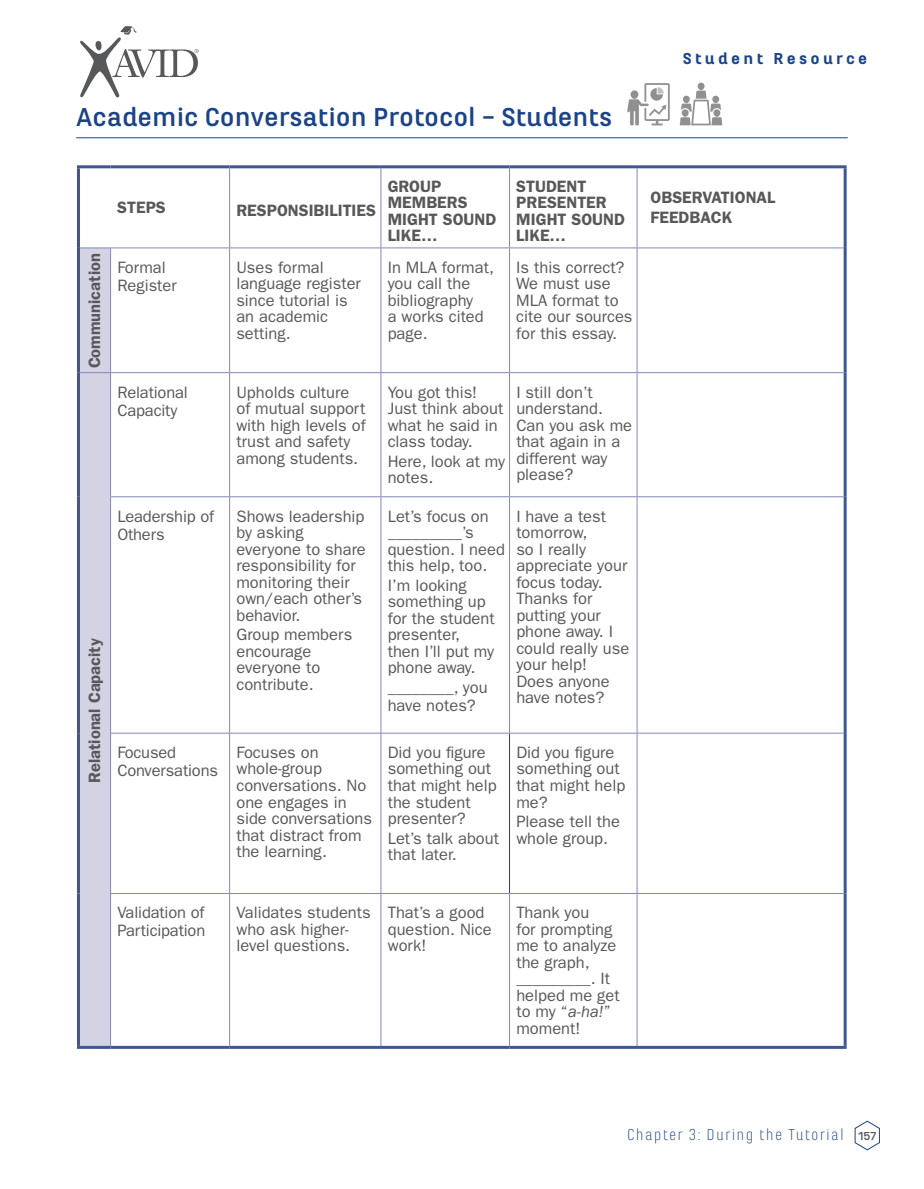
<style>
.page{position:relative;width:924px;height:1189px;background:#fff}
.page>*{position:absolute;margin:0;border:0;box-sizing:border-box;transform-origin:0 0}
.t1{font:700 27px "Marianina X Wd FY";color:#1b4387}
.t2{font:16.5px/16.5px "ITC Franklin Gothic Std";color:#57585a}
.t3{font:600 16.5px/16.5px "ITC Franklin Gothic Std";color:#57585a}
.t4{font:300 16.5px "Marianina Wd FY";letter-spacing:.075em;color:#1b4387}
.t5{font:900 16.5px "Marianina X Wd FY";letter-spacing:.2em;color:#1b4387}
.t6{font:700 12px "Marianina X Wd FY";color:#57585a}
.s1{font-family:"Franklin Gothic";font-style:italic}
</style>
<div class="page">
<svg style="left:854px;top:1120px;width:26px;height:30px"></svg>
<div style="left:80px;top:248px;width:30px;height:798px;background:#d3d3e4"></div>
<hr style="left:229px;top:168px;width:1px;height:79px;background:#8388b6">
<hr style="left:380px;top:168px;width:1px;height:79px;background:#8388b6">
<hr style="left:636px;top:168px;width:1px;height:79px;background:#8388b6">
<hr style="left:229px;top:248px;width:1px;height:124px;background:#8388b6">
<hr style="left:380px;top:248px;width:1px;height:124px;background:#8388b6">
<hr style="left:229px;top:373px;width:1px;height:123px;background:#8388b6">
<hr style="left:380px;top:373px;width:1px;height:123px;background:#8388b6">
<hr style="left:229px;top:497px;width:1px;height:236px;background:#8388b6">
<hr style="left:380px;top:497px;width:1px;height:236px;background:#8388b6">
<hr style="left:229px;top:733px;width:1px;height:160px;background:#8388b6">
<hr style="left:380px;top:733px;width:1px;height:160px;background:#8388b6">
<hr style="left:229px;top:894px;width:1px;height:152px;background:#8388b6">
<hr style="left:380px;top:894px;width:1px;height:152px;background:#8388b6">
<hr style="left:636px;top:894px;width:1px;height:152px;background:#8388b6">
<hr style="left:509px;top:168px;width:1px;height:79px;background:#8388b6">
<hr style="left:80px;top:247px;width:30px;height:1px;background:#8388b6">
<hr style="left:110px;top:247px;width:119px;height:1px;background:#8388b6">
<hr style="left:110px;top:248px;width:1px;height:124px;background:#8388b6">
<hr style="left:229px;top:247px;width:152px;height:1px;background:#8388b6">
<hr style="left:381px;top:247px;width:128px;height:1px;background:#8388b6">
<hr style="left:509px;top:247px;width:128px;height:1px;background:#8388b6">
<hr style="left:509px;top:248px;width:1px;height:124px;background:#8388b6">
<hr style="left:637px;top:247px;width:206px;height:1px;background:#8388b6">
<hr style="left:636px;top:248px;width:1px;height:124px;background:#8388b6">
<hr style="left:80px;top:372px;width:30px;height:1px;background:#8388b6">
<hr style="left:110px;top:372px;width:119px;height:1px;background:#8388b6">
<hr style="left:110px;top:373px;width:1px;height:123px;background:#8388b6">
<hr style="left:229px;top:372px;width:152px;height:1px;background:#8388b6">
<hr style="left:381px;top:372px;width:128px;height:1px;background:#8388b6">
<hr style="left:509px;top:372px;width:128px;height:1px;background:#8388b6">
<hr style="left:509px;top:373px;width:1px;height:123px;background:#8388b6">
<hr style="left:637px;top:372px;width:206px;height:1px;background:#8388b6">
<hr style="left:636px;top:373px;width:1px;height:123px;background:#8388b6">
<hr style="left:110px;top:496px;width:119px;height:1px;background:#8388b6">
<hr style="left:110px;top:497px;width:1px;height:236px;background:#8388b6">
<hr style="left:229px;top:496px;width:152px;height:1px;background:#8388b6">
<hr style="left:381px;top:496px;width:128px;height:1px;background:#8388b6">
<hr style="left:509px;top:496px;width:128px;height:1px;background:#8388b6">
<hr style="left:509px;top:497px;width:1px;height:236px;background:#8388b6">
<hr style="left:637px;top:496px;width:206px;height:1px;background:#8388b6">
<hr style="left:636px;top:497px;width:1px;height:236px;background:#8388b6">
<hr style="left:110px;top:733px;width:1px;height:160px;background:#8388b6">
<hr style="left:636px;top:733px;width:207px;height:1px;background:#8388b6">
<hr style="left:636px;top:733px;width:1px;height:160px;background:#8388b6">
<hr style="left:110px;top:893px;width:119px;height:1px;background:#8388b6">
<hr style="left:110px;top:894px;width:1px;height:152px;background:#8388b6">
<hr style="left:229px;top:893px;width:152px;height:1px;background:#8388b6">
<hr style="left:381px;top:893px;width:128px;height:1px;background:#8388b6">
<hr style="left:509px;top:893px;width:128px;height:1px;background:#8388b6">
<hr style="left:509px;top:894px;width:1px;height:152px;background:#8388b6">
<hr style="left:637px;top:893px;width:206px;height:1px;background:#8388b6">
<hr style="left:509px;top:733px;width:1px;height:160px;background:#1b4387">
<hr style="left:77px;top:165px;width:33px;height:3px;background:#3f5693">
<hr style="left:77px;top:168px;width:3px;height:80px;background:#3f5693">
<hr style="left:110px;top:165px;width:119px;height:3px;background:#3f5693">
<hr style="left:229px;top:165px;width:152px;height:3px;background:#3f5693">
<hr style="left:381px;top:165px;width:128px;height:3px;background:#3f5693">
<hr style="left:509px;top:165px;width:128px;height:3px;background:#3f5693">
<hr style="left:637px;top:165px;width:209px;height:3px;background:#3f5693">
<hr style="left:843px;top:168px;width:3px;height:80px;background:#3f5693">
<hr style="left:77px;top:248px;width:3px;height:125px;background:#3f5693">
<hr style="left:843px;top:248px;width:3px;height:125px;background:#3f5693">
<hr style="left:77px;top:373px;width:3px;height:124px;background:#3f5693">
<hr style="left:843px;top:373px;width:3px;height:124px;background:#3f5693">
<hr style="left:77px;top:497px;width:3px;height:236px;background:#3f5693">
<hr style="left:843px;top:497px;width:3px;height:236px;background:#3f5693">
<hr style="left:77px;top:733px;width:3px;height:160px;background:#3f5693">
<hr style="left:843px;top:733px;width:3px;height:160px;background:#3f5693">
<hr style="left:77px;top:893px;width:3px;height:153px;background:#3f5693">
<hr style="left:843px;top:893px;width:3px;height:153px;background:#3f5693">
<hr style="left:77px;top:1046px;width:33px;height:3px;background:#3f5693">
<hr style="left:110px;top:1046px;width:119px;height:3px;background:#3f5693">
<hr style="left:229px;top:1046px;width:152px;height:3px;background:#3f5693">
<hr style="left:381px;top:1046px;width:128px;height:3px;background:#3f5693">
<hr style="left:509px;top:1046px;width:128px;height:3px;background:#3f5693">
<hr style="left:637px;top:1046px;width:209px;height:3px;background:#3f5693">
<hr style="left:111px;top:733px;width:118px;height:1px;background:#8388b6">
<hr style="left:229px;top:733px;width:152px;height:1px;background:#8388b6">
<hr style="left:381px;top:733px;width:128px;height:1px;background:#8388b6">
<hr style="left:509px;top:733px;width:127px;height:1px;background:#8388b6">
<svg style="left:627px;top:83px;width:42px;height:42px"></svg>
<svg style="left:697px;top:83px;width:7px;height:7px"></svg>
<svg style="left:679px;top:91px;width:43px;height:34px"></svg>
<hr style="left:76px;top:137px;width:771px;height:1px;background:#1b4387">
<svg style="left:80px;top:26px;width:119px;height:72px"></svg>
<h1 class="t1" style="left:76px;top:102px;width:537px">Academic Conversation Protocol – Students</h1>
<p class="t5" style="left:682px;top:50px;width:186px">Student Resource</p>
<p class="t3" style="left:86px;top:368px;width:117px;rotate:-90deg">Communication</p>
<p class="t3" style="left:86px;top:783px;width:146px;rotate:-90deg">Relational Capacity</p>
<p class="t3" style="left:117px;top:199px;width:50px">STEPS</p>
<p class="t3" style="left:236px;top:202px;width:141px">RESPONSIBILITIES</p>
<p class="t3" style="left:387px;top:178px;width:110px">GROUP<br>MEMBERS<br>MIGHT SOUND<br>LIKE…</p>
<p class="t3" style="left:516px;top:178px;width:110px">STUDENT<br>PRESENTER<br>MIGHT SOUND<br>LIKE…</p>
<p class="t3" style="left:650px;top:188px;width:126px;line-height:19.5px">OBSERVATIONAL<br>FEEDBACK</p>
<p class="t2" style="left:117px;top:258px;width:61px;line-height:18px">Formal<br>Register</p>
<p class="t2" style="left:236px;top:259px;width:126px">Uses formal language register since tutorial is an academic setting.</p>
<p class="t2" style="left:387px;top:259px;width:108px">In MLA format, you call the bibliography<br>a works cited page.</p>
<p class="t2" style="left:516px;top:259px;width:118px">Is this correct?<br>We must use<br>MLA format to cite our sources for this essay.</p>
<p class="t2" style="left:117px;top:383px;width:72px;line-height:18px">Relational<br>Capacity</p>
<p class="t2" style="left:236px;top:384px;width:131px">Upholds culture of mutual support with high levels of trust and safety among students.</p>
<p class="t2" style="left:387px;top:384px;width:117px">You got this!<br>Just think about what he said in class today.</p>
<p class="t2" style="left:387px;top:453px;width:119px">Here, look at my notes.</p>
<p class="t2" style="left:117px;top:507px;width:98px;line-height:18px">Leadership of<br>Others</p>
<p class="t2" style="left:236px;top:508px;width:131px">Shows leadership by asking everyone to share responsibility for monitoring their own/each other’s behavior.</p>
<p class="t2" style="left:236px;top:626px;width:117px">Group members encourage everyone to contribute.</p>
<p class="t2" style="left:387px;top:508px;width:119px">Let’s focus on _________’s question. I need this help, too.</p>
<p class="t2" style="left:387px;top:577px;width:108px">I’m looking something up for the student presenter, then I’ll put my phone away.</p>
<p class="t2" style="left:387px;top:678px;width:101px;line-height:18px">________, you have notes?</p>
<p class="t2" style="left:516px;top:384px;width:117px">I still don’t understand.<br>Can you ask me that again in a different way please?</p>
<p class="t2" style="left:516px;top:508px;width:114px">I have a test tomorrow,<br>so I really appreciate your focus today.<br>Thanks for putting your phone away. I could really use your help!<br>Does anyone have notes?</p>
<p class="t2" style="left:117px;top:743px;width:102px;line-height:18px">Focused<br>Conversations</p>
<p class="t2" style="left:236px;top:744px;width:137px">Focuses on whole-group conversations. No one engages in side conversations that distract from the learning.</p>
<p class="t2" style="left:387px;top:744px;width:110px">Did you figure something out that might help the student presenter?</p>
<p class="t2" style="left:387px;top:830px;width:113px">Let’s talk about that later.</p>
<p class="t2" style="left:516px;top:744px;width:110px">Did you figure something out that might help me?</p>
<p class="t2" style="left:516px;top:813px;width:105px">Please tell the whole group.</p>
<p class="t2" style="left:117px;top:904px;width:89px;line-height:18px">Validation of<br>Participation</p>
<p class="t2" style="left:236px;top:904px;width:136px">Validates students who ask higher&shy;level questions.</p>
<p class="t2" style="left:388px;top:904px;width:105px">That’s a good question. Nice work!</p>
<p class="t2" style="left:516px;top:904px;width:105px">Thank you<br>for prompting me to analyze the graph, _________. It helped me get to my “<span class="s1">a-ha!</span>” moment!</p>
<p class="t4" style="left:627px;top:1125px;width:218px">Chapter 3: During the Tutorial</p>
<p class="t6" style="left:857px;top:1129px;width:20px">157</p>
</div>
